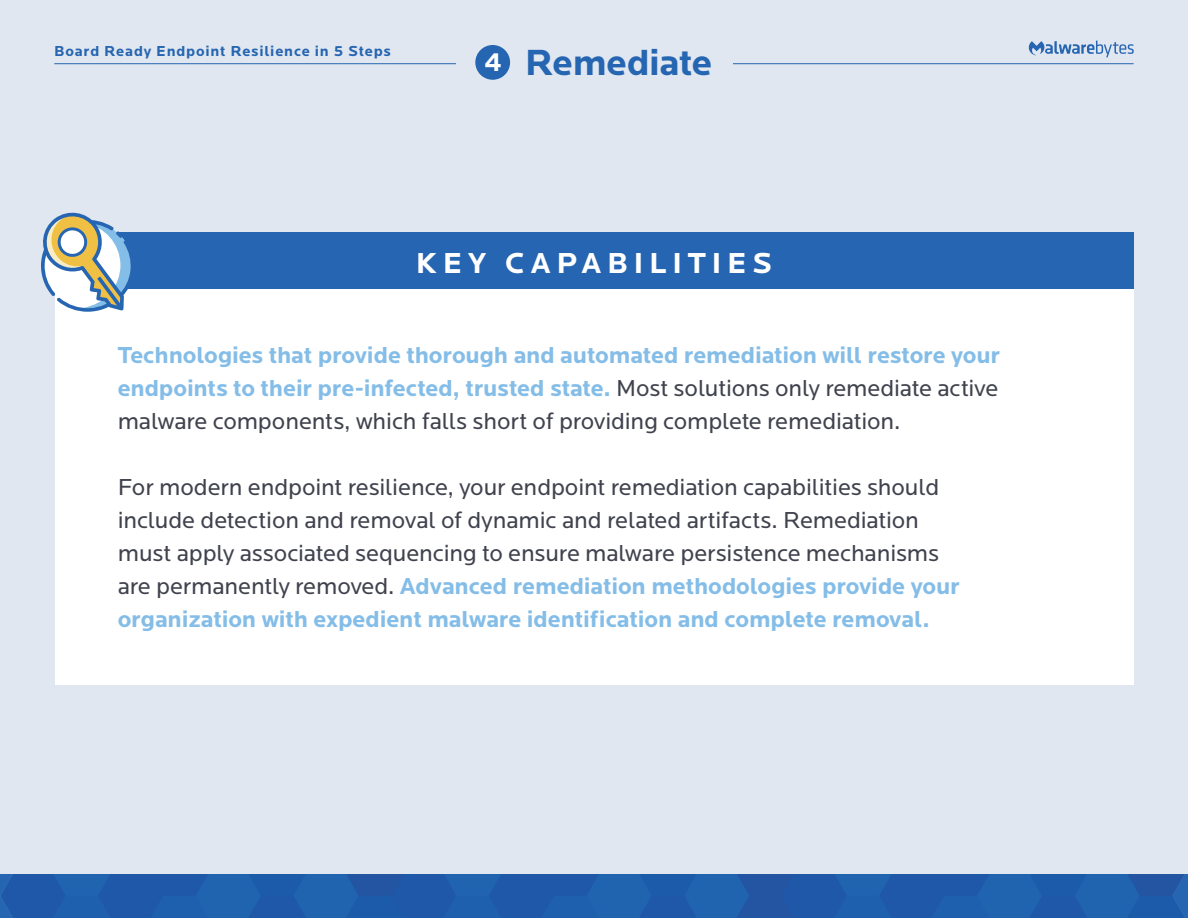
<style>
.page{position:relative;width:1188px;height:918px;background:#fff}
.page>*{position:absolute;margin:0;border:0;box-sizing:border-box;transform-origin:0 0}
.t1{font:700 37.8px "Locator";letter-spacing:-.01em;color:#2565b1}
.t2{font:700 30px "Locator";letter-spacing:.185em;color:#fff}
.t3{font:24px/33px "Locator";letter-spacing:-.005em;color:#40424e}
.t4{font:700 24px/33px "Locator";letter-spacing:-.01em;color:#84bde7;text-align:justify}
.t5{font:700 15px "Locator";letter-spacing:.05em;color:#2565b1}
.s1{font-size:27px;color:#fff}
.s2{font-weight:400;color:#40424e}
.s3{font-weight:700;color:#84bde7}
</style>
<div class="page">
<div style="left:1px;top:0;width:1187px;height:891px;background:#e1e7f0"></div>
<hr style="left:54px;top:63px;width:1080px;height:1px;background:#2565b1">
<svg style="left:1029px;top:40px;width:105px;height:17px"></svg>
<div style="left:0;top:874px;width:1188px;height:44px;background:#1f5ba9"></div>
<div style="left:55px;top:232px;width:1079px;height:453px;background:#fff"></div>
<div style="left:55px;top:232px;width:1079px;height:57px;background:#2565b1"></div>
<div style="left:456px;top:39px;width:277px;height:44px;background:#e1e7f0"></div>
<div style="left:475px;top:45px;width:35px;height:35px;background:#2565b1;border-radius:50%"></div>
<svg style="left:41px;top:212px;width:90px;height:100px"></svg>
<p class="t5" style="left:54px;top:43px;width:338px">Board Ready Endpoint Resilience in 5 Steps</p>
<h1 class="t1" style="left:484px;top:40px;width:230px"><span class="s1">4</span> Remediate</h1>
<p class="t2" style="left:416px;top:245px;width:358px">KEY CAPABILITIES</p>
<p class="t4" style="left:118px;top:339px;width:884px">Technologies that provide thorough and automated remediation will restore your endpoints to their pre-infected, trusted state. <span class="s2">Most solutions only remediate active malware components, which falls short of providing complete remediation.</span></p>
<p class="t3" style="left:118px;top:471px;width:844px">For modern endpoint resilience, your endpoint remediation capabilities should include detection and removal of dynamic and related artifacts. Remediation must apply associated sequencing to ensure malware persistence mechanisms are permanently removed. <span class="s3">Advanced remediation methodologies provide your organization with expedient malware identification and complete removal.</span></p>
</div>
